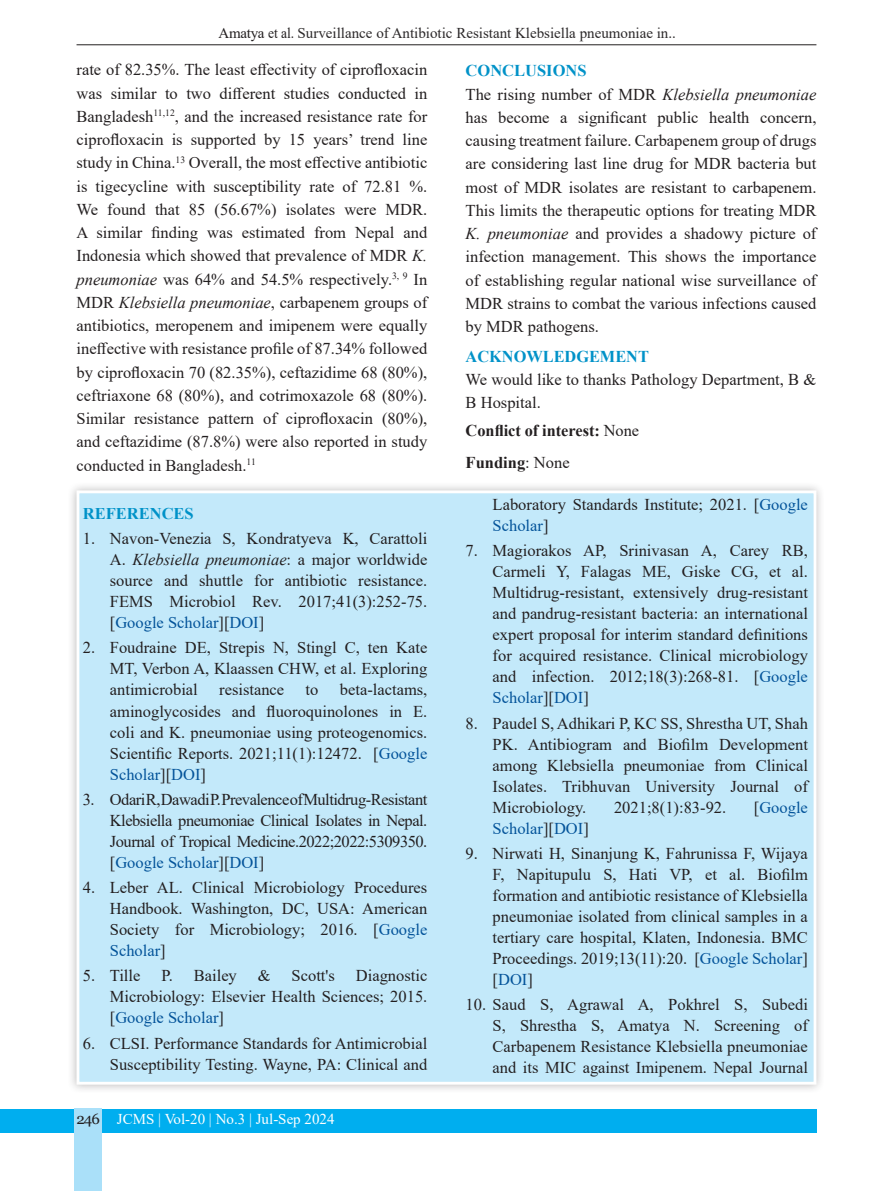
<style>
.page{position:relative;width:893px;height:1191px;background:#fff}
.page>*{position:absolute;margin:0;border:0;box-sizing:border-box;transform-origin:0 0}
.t1{font:16.5px/21px "Times New Roman";color:#231f20;text-align:justify}
.t2{font:700 16.5px "Times New Roman";color:#231f20}
.List_Paragraph{font:700 16.5px "Times New Roman";color:#0092c8}
.t3{font:16.5px "Times New Roman";color:#04549a}
.t4{font:700 16.35px "Times New Roman";color:#0092c8}
.t5{font:15px "Times New Roman";color:#2c292a}
.t6{font:15px "Times New Roman";color:#fff}
.s1{color:#231f20}
.s2{font-style:italic}
.s3{font-weight:400}
.s4{color:#04549a}
.s5{font-family:"Georgia";color:#231f20}
</style>
<div class="page">
<div style="left:0;top:1109px;width:816px;height:23px;background:#00aeef"></div>
<div style="left:74px;top:1108px;width:28px;height:83px;background:#aae0f9"></div>
<hr style="left:77px;top:44px;width:739px;height:1px;background:#231f20">
<div style="left:67px;top:481px;width:759px;height:612px;background:#231f20;opacity:.3"></div>
<div style="left:77px;top:490px;width:739px;height:594px;background:#c3e9fa;border:3px solid #fff"></div>
<p class="t5" style="left:219px;top:22px;width:459px"><span class="s1">Amatya et al.</span> Surveillance of Antibiotic Resistant Klebsiella pneumoniae in..</p>
<p class="t1" style="left:77px;top:58px;width:352px;line-height:23.2px">rate of 82.35%. The least effectivity of ciprofloxacin was similar to two different studies conducted in Bangladesh<sup>11,12</sup>, and the increased resistance rate for ciprofloxacin is supported by 15 years’ trend line study in China.<sup>13</sup> Overall, the most effective antibiotic is tigecycline with susceptibility rate of 72.81 %.<br>We found that 85 (56.67%) isolates were MDR.<br>A similar finding was estimated from Nepal and Indonesia which showed that prevalence of MDR <span class="s2">K. pneumoniae</span> was 64% and 54.5% respectively.<sup>3,</sup> <sup>9</sup> In MDR <span class="s2">Klebsiella pneumoniae</span>, carbapenem groups of antibiotics, meropenem and imipenem were equally ineffective with resistance profile of 87.34% followed by ciprofloxacin 70 (82.35%), ceftazidime 68 (80%), ceftriaxone 68 (80%), and cotrimoxazole 68 (80%).<br>Similar resistance pattern of ciprofloxacin (80%), and ceftazidime (87.8%) were also reported in study conducted in Bangladesh.<sup>11</sup></p>
<p class="List_Paragraph" style="left:466px;top:59px;width:123px">CONCLUSIONS</p>
<p class="t1" style="left:466px;top:82px;width:352px;line-height:23.2px">The rising number of MDR <span class="s2">Klebsiella pneumoniae </span>has become a significant public health concern, causing treatment failure. Carbapenem group of drugs are considering last line drug for MDR bacteria but most of MDR isolates are resistant to carbapenem.<br>This limits the therapeutic options for treating MDR <span class="s2">K. pneumoniae</span> and provides a shadowy picture of infection management. This shows the importance of establishing regular national wise surveillance of MDR strains to combat the various infections caused by MDR pathogens.</p>
<p class="List_Paragraph" style="left:466px;top:344px;width:185px">ACKNOWLEDGEMENT</p>
<p class="t1" style="left:466px;top:367px;width:352px;line-height:23.5px">We would like to thanks Pathology Department, B &amp;<br>B Hospital.</p>
<p class="t2" style="left:466px;top:419px;width:175px">Conflict of interest: <span class="s3">None</span></p>
<p class="t2" style="left:466px;top:450px;width:106px">Funding<span class="s3">: None</span></p>
<p class="t4" style="left:83px;top:501px;width:112px">REFERENCES</p>
<p class="t1" style="left:110px;top:527px;width:319px;text-indent:-27px">1. Navon-Venezia S, Kondratyeva K, Carattoli A. <span class="s2">Klebsiella pneumoniae</span>: a major worldwide source and shuttle for antibiotic resistance.<br>FEMS Microbiol Rev. 2017;41(3):252-75. [<span class="s4">Google Scholar</span>][<span class="s4">DOI</span>]</p>
<p class="t1" style="left:110px;top:637px;width:319px;text-indent:-27px">2. Foudraine DE, Strepis N, Stingl C, ten Kate MT, Verbon A, Klaassen CHW, et al. Exploring antimicrobial</p>
<p class="t1" style="left:110px;top:679px;width:319px;text-indent:230px">beta-lactams, aminoglycosides and fluoroquinolones in E. coli and K. pneumoniae using proteogenomics.<br>Scientific Reports. 2021;11(1):12472. [<span class="s4">Google Scholar</span>][<span class="s4">DOI</span>]</p>
<p class="t1" style="left:110px;top:788px;width:319px;text-indent:-27px">3. Odari R, Dawadi P. Prevalence of Multidrug-Resistant Klebsiella pneumoniae Clinical Isolates in Nepal.<br>Journal of Tropical Medicine.2022;2022:5309350. [<span class="s4">Google Scholar</span>][<span class="s4">DOI</span>]</p>
<p class="t1" style="left:110px;top:876px;width:319px;text-indent:-27px">4. Leber AL. Clinical Microbiology Procedures Handbook. Washington, DC, USA: American Society for Microbiology; 2016. [<span class="s4">Google Scholar</span>]</p>
<p class="t1" style="left:83px;top:964px;width:59px">5. Tille</p>
<p class="t1" style="left:161px;top:964px;width:77px">P. Bailey</p>
<p class="t1" style="left:258px;top:964px;width:14px">&amp;</p>
<p class="t1" style="left:292px;top:964px;width:45px">Scott's</p>
<p class="t1" style="left:219px;top:679px;width:67px">resistance</p>
<p class="t1" style="left:306px;top:679px;width:14px">to</p>
<p class="t1" style="left:110px;top:964px;width:319px;text-indent:246px">Diagnostic Microbiology: Elsevier Health Sciences; 2015. [<span class="s4">Google Scholar</span>]</p>
<p class="t1" style="left:83px;top:1032px;width:346px;text-align:right">6. CLSI. Performance Standards for Antimicrobial<br>Susceptibility Testing. Wayne, PA: Clinical and</p>
<p class="t6" style="left:76px;top:1108px;width:260px"><span class="s5">246</span> JCMS | Vol-20 | No.3 | Jul-Sep 2024</p>
<p class="t1" style="left:493px;top:493px;width:317px">Laboratory Standards Institute; 2021. [<span class="s4">Google<br>Scholar</span>]</p>
<p class="t1" style="left:493px;top:539px;width:317px;text-indent:-27px">7. Magiorakos AP, Srinivasan A, Carey RB, Carmeli Y, Falagas ME, Giske CG, et al.<br>Multidrug‐resistant, extensively drug‐resistant and pandrug‐resistant bacteria: an international expert proposal for interim standard definitions for acquired resistance. Clinical microbiology and infection. 2012;18(3):268-81. [<span class="s4">Google Scholar</span>][<span class="s4">DOI</span>]</p>
<p class="t1" style="left:493px;top:712px;width:317px;text-indent:-27px">8. Paudel S, Adhikari P, KC SS, Shrestha UT, Shah PK. Antibiogram and Biofilm Development among Klebsiella pneumoniae from Clinical Isolates. Tribhuvan University Journal of Microbiology.</p>
<p class="t1" style="left:614px;top:796px;width:114px">2021;8(1):83-92.</p>
<p class="t3" style="left:754px;top:795px;width:56px"><span class="s1">[</span>Google</p>
<p class="t3" style="left:493px;top:816px;width:98px">Scholar<span class="s1">][</span>DOI<span class="s1">]</span></p>
<p class="t1" style="left:493px;top:842px;width:317px;text-indent:-27px">9. Nirwati H, Sinanjung K, Fahrunissa F, Wijaya F, Napitupulu S, Hati VP, et al. Biofilm formation and antibiotic resistance of Klebsiella pneumoniae isolated from clinical samples in a tertiary care hospital, Klaten, Indonesia. BMC Proceedings. 2019;13(11):20. [<span class="s4">Google Scholar</span>] [<span class="s4">DOI</span>]</p>
<p class="t1" style="left:493px;top:993px;width:317px;text-indent:-27px">10. Saud S, Agrawal A, Pokhrel S, Subedi S, Shrestha S, Amatya N. Screening of Carbapenem Resistance Klebsiella pneumoniae and its MIC against Imipenem. Nepal Journal</p>
</div>
